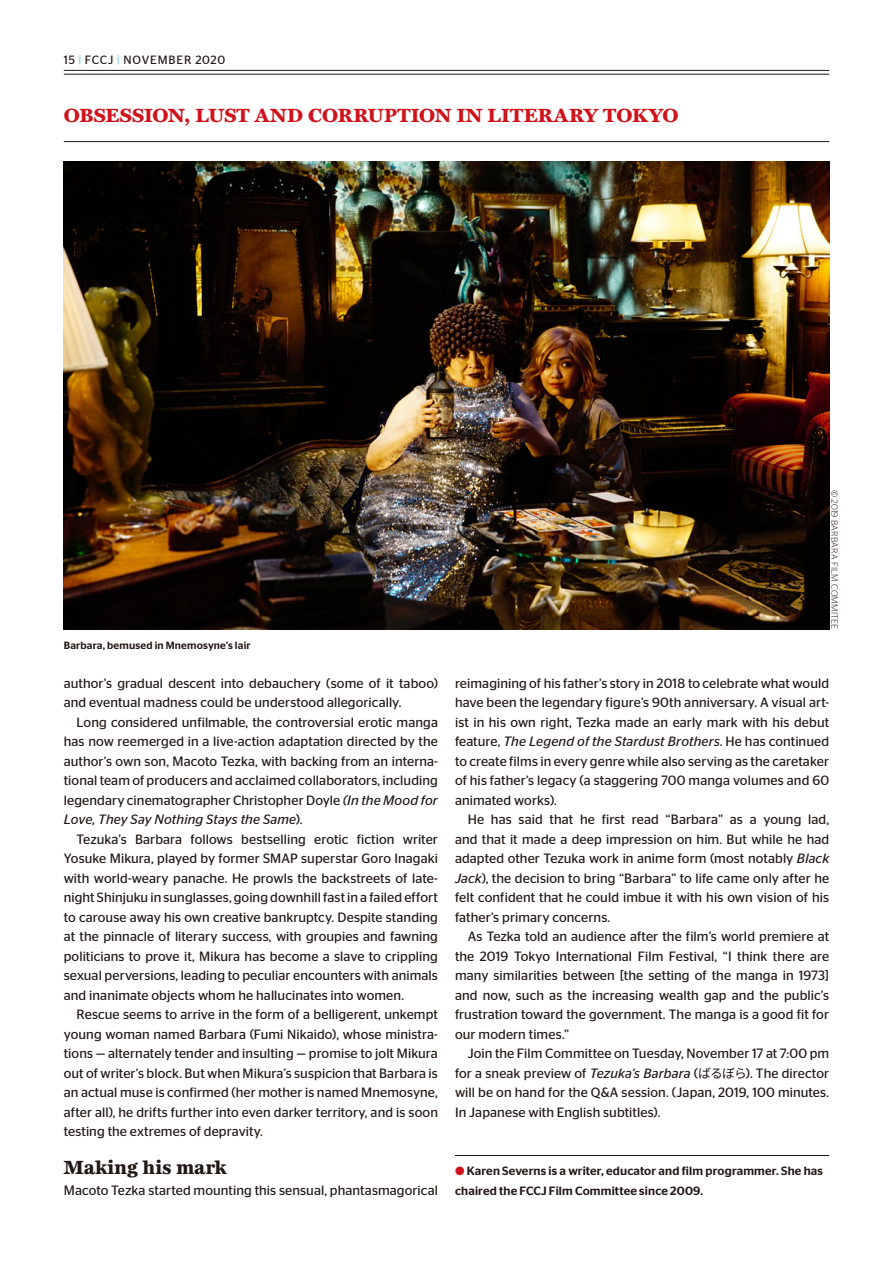
<style>
.page{position:relative;width:893px;height:1263px;background:#fff}
.page>*{position:absolute;margin:0;border:0;box-sizing:border-box;transform-origin:0 0}
.t1{font:700 19.5px "Miller Daily One";letter-spacing:.005em;color:#d0121b}
.t2{font:700 19.5px "Miller Daily One";letter-spacing:.01em;color:#221815}
.t3{font:13.5px/19.5px "Stag Sans";letter-spacing:.005em;color:#221815;text-align:justify}
.t4{font:500 12px/19.5px "Stag Sans";letter-spacing:.015em;color:#221815}
.t5{font:12px "Stag Sans";letter-spacing:.065em;color:#221815}
.t6{font:500 10.5px "Stag Sans";letter-spacing:.02em;color:#221815}
.t7{font:300 9px "Stag Sans";letter-spacing:.03em;color:#221815}
.s1{color:#7ecef4}
.s2{font-style:italic}
.s3{font-family:"Noto Sans CJ Kkr";font-size:12.75px}
.s4{color:#d0121b}
</style>
<div class="page">
<hr style="left:455px;top:1155px;width:374px;height:1px;background:#221815">
<img style="left:64px;top:161px;width:765px;height:468px">
<hr style="left:64px;top:141px;width:765px;height:1px;background:#221815">
<hr style="left:64px;top:74px;width:765px;height:1px;background:#221815">
<hr style="left:64px;top:70px;width:765px;height:1px;background:#221815">
<p class="t5" style="left:64px;top:53px;width:163px">15 <span class="s1">|</span> FCCJ <span class="s1">|</span> NOVEMBER 2020</p>
<h1 class="t1" style="left:64px;top:104px;width:616px">OBSESSION, LUST AND CORRUPTION IN LITERARY TOKYO</h1>
<p class="t6" style="left:64px;top:639px;width:188px">Barbara, bemused in Mnemosyne's lair</p>
<p class="t7" style="left:839px;top:490px;width:141px;rotate:90deg">© 2019 BARBARA FILM COMMITEE</p>
<p class="t3" style="left:64px;top:673px;width:376px">author’s gradual descent into debauchery (some of it taboo) and eventual madness could be understood allegorically.</p>
<p class="t3" style="left:64px;top:712px;width:376px;text-indent:13px">Long considered unfilmable, the controversial erotic manga has now reemerged in a live-action adaptation directed by the author’s own son, Macoto Tezka, with backing from an interna&shy;tional team of producers and acclaimed collaborators, including legendary cinematographer Christopher Doyle <span class="s2">(In the Mood for Love, They Say Nothing Stays the Same</span>).</p>
<p class="t3" style="left:64px;top:829px;width:376px;text-indent:13px">Tezuka’s Barbara follows bestselling erotic fiction writer Yosuke Mikura, played by former SMAP superstar Goro Inagaki with world-weary panache. He prowls the backstreets of late&shy;night Shinjuku in sunglasses, going downhill fast in a failed effort to carouse away his own creative bankruptcy. Despite standing at the pinnacle of literary success, with groupies and fawning politicians to prove it, Mikura has become a slave to crippling sexual perversions, leading to peculiar encounters with animals and inanimate objects whom he hallucinates into women.</p>
<p class="t3" style="left:64px;top:1005px;width:376px;text-indent:13px">Rescue seems to arrive in the form of a belligerent, unkempt young woman named Barbara (Fumi Nikaido), whose ministra&shy;tions — alternately tender and insulting — promise to jolt Mikura out of writer’s block. But when Mikura’s suspicion that Barbara is an actual muse is confirmed (her mother is named Mnemosyne, after all), he drifts further into even darker territory, and is soon testing the extremes of depravity.</p>
<h1 class="t2" style="left:64px;top:1155px;width:164px">Making his mark</h1>
<p class="t3" style="left:64px;top:1180px;width:376px">Macoto Tezka started mounting this sensual, phantasmagorical</p>
<p class="t3" style="left:455px;top:673px;width:376px">reimagining of his father’s story in 2018 to celebrate what would have been the legendary figure’s 90th anniversary. A visual art&shy;ist in his own right, Tezka made an early mark with his debut feature, <span class="s2">The Legend of the Stardust Brothers</span>. He has continued to create films in every genre while also serving as the caretaker of his father’s legacy (a staggering 700 manga volumes and 60 animated works).</p>
<p class="t3" style="left:455px;top:810px;width:376px;text-indent:13px">He has said that he first read “Barbara” as a young lad, and that it made a deep impression on him. But while he had adapted other Tezuka work in anime form (most notably <span class="s2">Black Jack</span>), the decision to bring “Barbara” to life came only after he felt confident that he could imbue it with his own vision of his father’s primary concerns.</p>
<p class="t3" style="left:455px;top:927px;width:376px;text-indent:13px">As Tezka told an audience after the film’s world premiere at the 2019 Tokyo International Film Festival, “I think there are many similarities between [the setting of the manga in 1973] and now, such as the increasing wealth gap and the public’s frustration toward the government. The manga is a good fit for our modern times.”</p>
<p class="t3" style="left:455px;top:1044px;width:376px;text-indent:13px">Join the Film Committee on Tuesday, November 17 at 7:00 pm for a sneak preview of <span class="s2">Tezuka’s Barbara</span> (<span class="s3">ばるぼら</span>). The director will be on hand for the Q&amp;A session. (Japan, 2019, 100 minutes.<br>In Japanese with English subtitles).</p>
<p class="t4" style="left:455px;top:1161px;width:370px"><span class="s4">●</span> Karen Severns is a writer, educator and film programmer. She has chaired the FCCJ Film Committee since 2009.</p>
</div>
